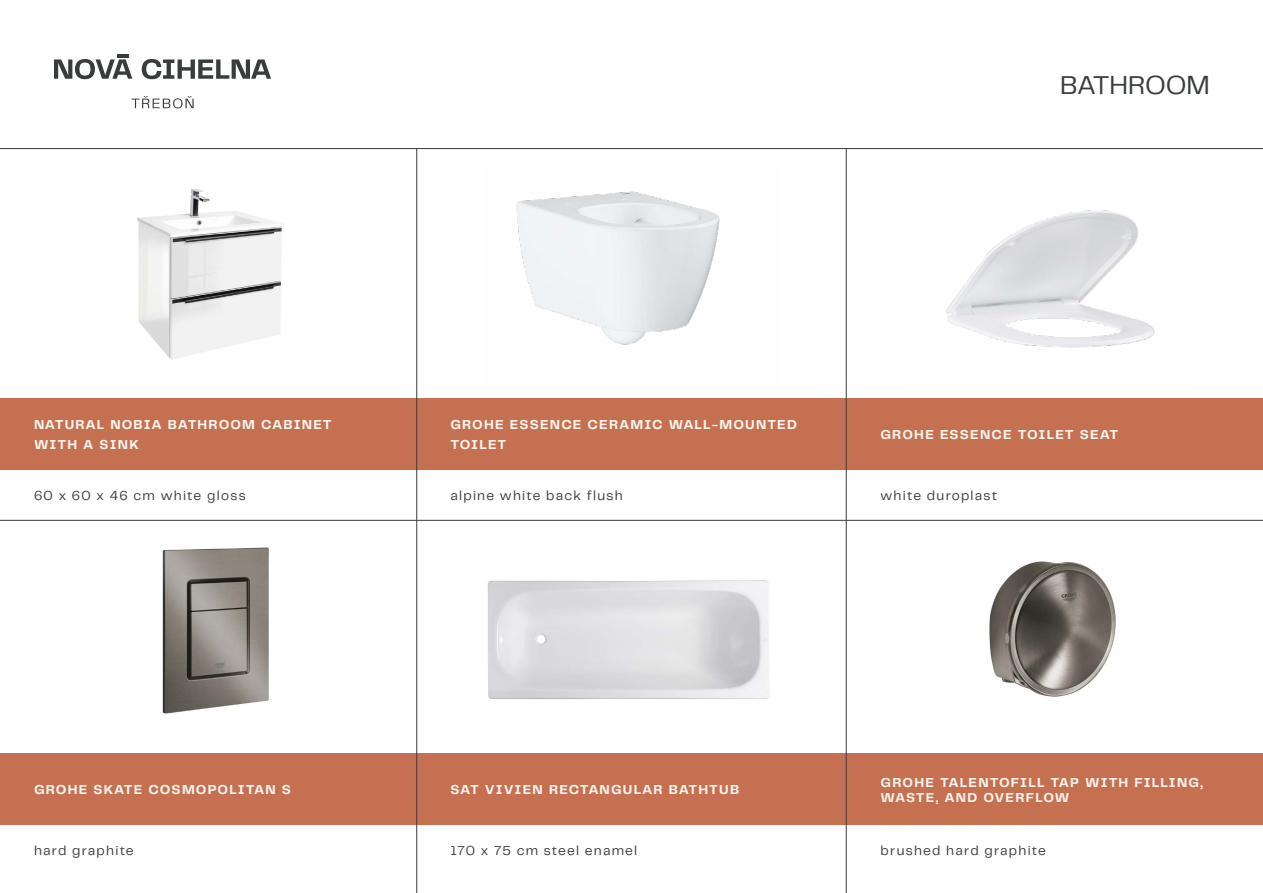
<style>
.page{position:relative;width:1263px;height:893px;background:#fff}
.page>*{position:absolute;margin:0;border:0;box-sizing:border-box;transform-origin:0 0}
.t1{font:27px "Telegraf";letter-spacing:-.015em;color:#393d3b}
.t2{font:700 13.5px/19.5px "Telegraf";letter-spacing:.08em;color:#f7f3ed}
.t3{font:13.5px "Telegraf";letter-spacing:.09em;color:#393d3b}
</style>
<div class="page">
<img style="left:137px;top:189px;width:145px;height:171px">
<img style="left:516px;top:191px;width:204px;height:154px">
<img style="left:162px;top:547px;width:107px;height:167px">
<img style="left:946px;top:210px;width:209px;height:138px">
<hr style="left:0;top:148px;width:1263px;height:1px;background:#383c3a">
<hr style="left:0;top:520px;width:1263px;height:1px;background:#383c3a">
<div style="left:0;top:399px;width:416px;height:71px;background:#c57050"></div>
<div style="left:846px;top:399px;width:417px;height:71px;background:#c57050"></div>
<div style="left:416px;top:399px;width:431px;height:71px;background:#c57050"></div>
<div style="left:0;top:754px;width:417px;height:71px;background:#c57050"></div>
<svg style="left:54px;top:54px;width:217px;height:25px"></svg>
<svg style="left:131px;top:96px;width:63px;height:12px"></svg>
<img style="left:487px;top:580px;width:283px;height:119px">
<div style="left:416px;top:754px;width:430px;height:71px;background:#c57050"></div>
<img style="left:989px;top:561px;width:127px;height:136px">
<div style="left:847px;top:754px;width:416px;height:71px;background:#c57050"></div>
<hr style="left:416px;top:149px;width:1px;height:744px;background:#383c3a">
<hr style="left:846px;top:149px;width:1px;height:744px;background:#383c3a">
<h1 class="t1" style="left:1060px;top:67px;width:151px">BATHROOM</h1>
<p class="t2" style="left:34px;top:415px;width:299px">NATURAL NOBIA BATHROOM CABINET<br>WITH A SINK</p>
<p class="t2" style="left:450px;top:415px;width:348px">GROHE ESSENCE CERAMIC WALL-MOUNTED<br>TOILET</p>
<p class="t2" style="left:880px;top:425px;width:239px">GROHE ESSENCE TOILET SEAT</p>
<p class="t3" style="left:34px;top:486px;width:213px">60 x 60 x 46 cm white gloss</p>
<p class="t3" style="left:450px;top:486px;width:174px">alpine white back flush</p>
<p class="t3" style="left:880px;top:486px;width:118px">white duroplast</p>
<p class="t2" style="left:34px;top:780px;width:258px">GROHE SKATE COSMOPOLITAN S</p>
<p class="t2" style="left:450px;top:780px;width:290px">SAT VIVIEN RECTANGULAR BATHTUB</p>
<p class="t2" style="left:881px;top:775px;width:324px;line-height:15px">GROHE TALENTOFILL TAP WITH FILLING,<br>WASTE, AND OVERFLOW</p>
<p class="t3" style="left:34px;top:842px;width:101px">hard graphite</p>
<p class="t3" style="left:450px;top:842px;width:188px">170 x 75 cm steel enamel</p>
<p class="t3" style="left:881px;top:842px;width:167px">brushed hard graphite</p>
</div>
